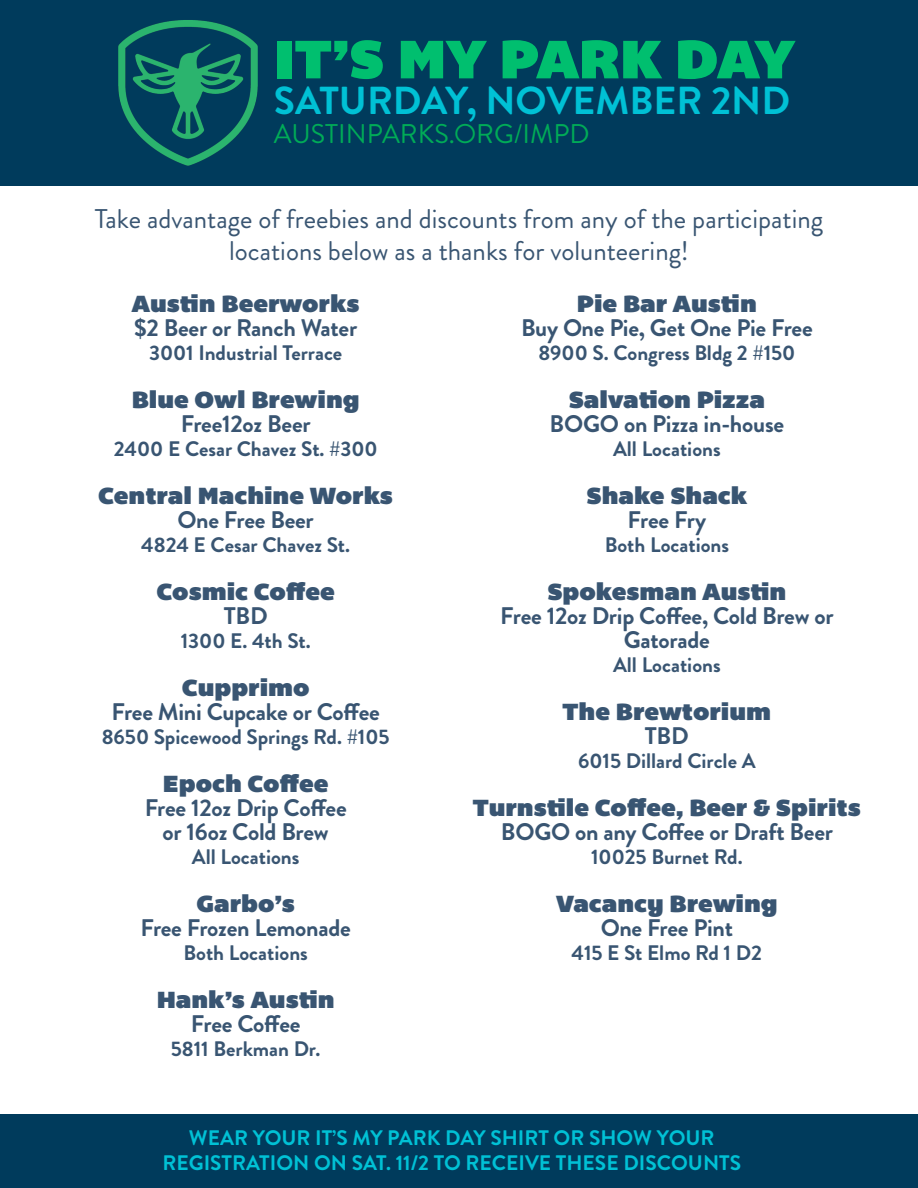
<style>
.page{position:relative;width:918px;height:1188px;background:#fff}
.page>*{position:absolute;margin:0;border:0;box-sizing:border-box;transform-origin:0 0}
.t1{font:55.5px "Bemio";color:#00bf6f}
.t2{font:700 39px "Brandon Grotesque";color:#00c1d5}
.t3{font:27px/32.4px "Brandon Grotesque";color:#395572;text-align:center}
.t4{font:27px "Brandon Grotesque";color:#00ab57}
.t5{font:700 24px "Brandon Grotesque";letter-spacing:-.01em;color:#395572}
.t6{font:24px "Bemio";color:#395572}
.t7{font:700 21px "Brandon Grotesque";color:#395572}
.t8{font:700 21px "Brandon Grotesque";color:#00c1d5}
</style>
<div class="page">
<div style="left:0;top:0;width:918px;height:186px;background:#003b5c"></div>
<img style="left:118px;top:20px;width:140px;height:146px">
<div style="left:0;top:1114px;width:918px;height:74px;background:#003b5c"></div>
<p class="t1" style="left:274px;top:15px;width:522px">IT’S MY PARK DAY</p>
<p class="t2" style="left:274px;top:73px;width:518px">SATURDAY, NOVEMBER 2ND</p>
<p class="t4" style="left:274px;top:115px;width:317px">AUSTINPARKS.ORG/IMPD</p>
<p class="t3" style="left:95px;top:203px;width:730px">Take advantage of freebies and discounts from any of the participating locations below as a thanks for volunteering!</p>
<p class="t6" style="left:132px;top:285px;width:229px">Austin Beerworks</p>
<p class="t5" style="left:134px;top:311px;width:225px">$2 Beer or Ranch Water</p>
<p class="t7" style="left:149px;top:338px;width:195px">3001 Industrial Terrace</p>
<p class="t6" style="left:132px;top:381px;width:230px">Blue Owl Brewing</p>
<p class="t5" style="left:181px;top:407px;width:131px">Free12oz Beer</p>
<p class="t7" style="left:114px;top:434px;width:265px">2400 E Cesar Chavez St. #300</p>
<p class="t6" style="left:98px;top:477px;width:296px">Central Machine Works</p>
<p class="t5" style="left:178px;top:503px;width:138px">One Free Beer</p>
<p class="t7" style="left:141px;top:530px;width:210px">4824 E Cesar Chavez St.</p>
<p class="t6" style="left:157px;top:573px;width:180px">Cosmic Coffee</p>
<p class="t5" style="left:224px;top:599px;width:46px">TBD</p>
<p class="t7" style="left:181px;top:626px;width:131px">1300 E. 4th St.</p>
<p class="t6" style="left:182px;top:669px;width:129px">Cupprimo</p>
<p class="t5" style="left:112px;top:695px;width:270px">Free Mini Cupcake or Coffee</p>
<p class="t7" style="left:102px;top:722px;width:289px">8650 Spicewood Springs Rd. #105</p>
<p class="t6" style="left:163px;top:765px;width:167px">Epoch Coffee</p>
<p class="t5" style="left:145px;top:791px;width:204px">Free 12oz Drip Coffee</p>
<p class="t5" style="left:163px;top:815px;width:168px">or 16oz Cold Brew</p>
<p class="t7" style="left:192px;top:842px;width:109px">All Locations</p>
<p class="t6" style="left:197px;top:885px;width:100px">Garbo’s</p>
<p class="t5" style="left:140px;top:911px;width:212px">Free Frozen Lemonade</p>
<p class="t7" style="left:183px;top:938px;width:126px">Both Locations</p>
<p class="t6" style="left:157px;top:981px;width:179px">Hank’s Austin</p>
<p class="t5" style="left:191px;top:1007px;width:111px">Free Coffee</p>
<p class="t7" style="left:171px;top:1034px;width:151px">5811 Berkman Dr.</p>
<p class="t6" style="left:577px;top:285px;width:181px">Pie Bar Austin</p>
<p class="t5" style="left:521px;top:311px;width:293px">Buy One Pie, Get One Pie Free</p>
<p class="t7" style="left:538px;top:338px;width:259px">8900 S. Congress Bldg 2 #150</p>
<p class="t6" style="left:569px;top:381px;width:198px">Salvation Pizza</p>
<p class="t5" style="left:550px;top:407px;width:236px">BOGO on Pizza in-house</p>
<p class="t7" style="left:613px;top:434px;width:109px">All Locations</p>
<p class="t6" style="left:586px;top:477px;width:162px">Shake Shack</p>
<p class="t5" style="left:628px;top:503px;width:80px">Free Fry</p>
<p class="t7" style="left:605px;top:530px;width:126px">Both Locations</p>
<p class="t6" style="left:547px;top:573px;width:241px">Spokesman Austin</p>
<p class="t5" style="left:500px;top:599px;width:335px">Free 12oz Drip Coffee, Cold Brew or</p>
<p class="t5" style="left:624px;top:623px;width:88px">Gatorade</p>
<p class="t7" style="left:613px;top:650px;width:109px">All Locations</p>
<p class="t6" style="left:563px;top:693px;width:210px">The Brewtorium</p>
<p class="t5" style="left:645px;top:719px;width:46px">TBD</p>
<p class="t7" style="left:578px;top:746px;width:179px">6015 Dillard Circle A</p>
<p class="t6" style="left:473px;top:789px;width:390px">Turnstile Coffee, Beer &amp; Spirits</p>
<p class="t5" style="left:501px;top:815px;width:334px">BOGO on any Coffee or Draft Beer</p>
<p class="t7" style="left:591px;top:842px;width:153px">10025 Burnet Rd.</p>
<p class="t6" style="left:556px;top:885px;width:223px">Vacancy Brewing</p>
<p class="t5" style="left:601px;top:911px;width:134px">One Free Pint</p>
<p class="t7" style="left:572px;top:938px;width:192px">415 E St Elmo Rd 1 D2</p>
<p class="t8" style="left:189px;top:1123px;width:527px">WEAR YOUR IT’S MY PARK DAY SHIRT OR SHOW YOUR</p>
<p class="t8" style="left:162px;top:1148px;width:580px">REGISTRATION ON SAT. 11/2 TO RECEIVE THESE DISCOUNTS</p>
</div>
